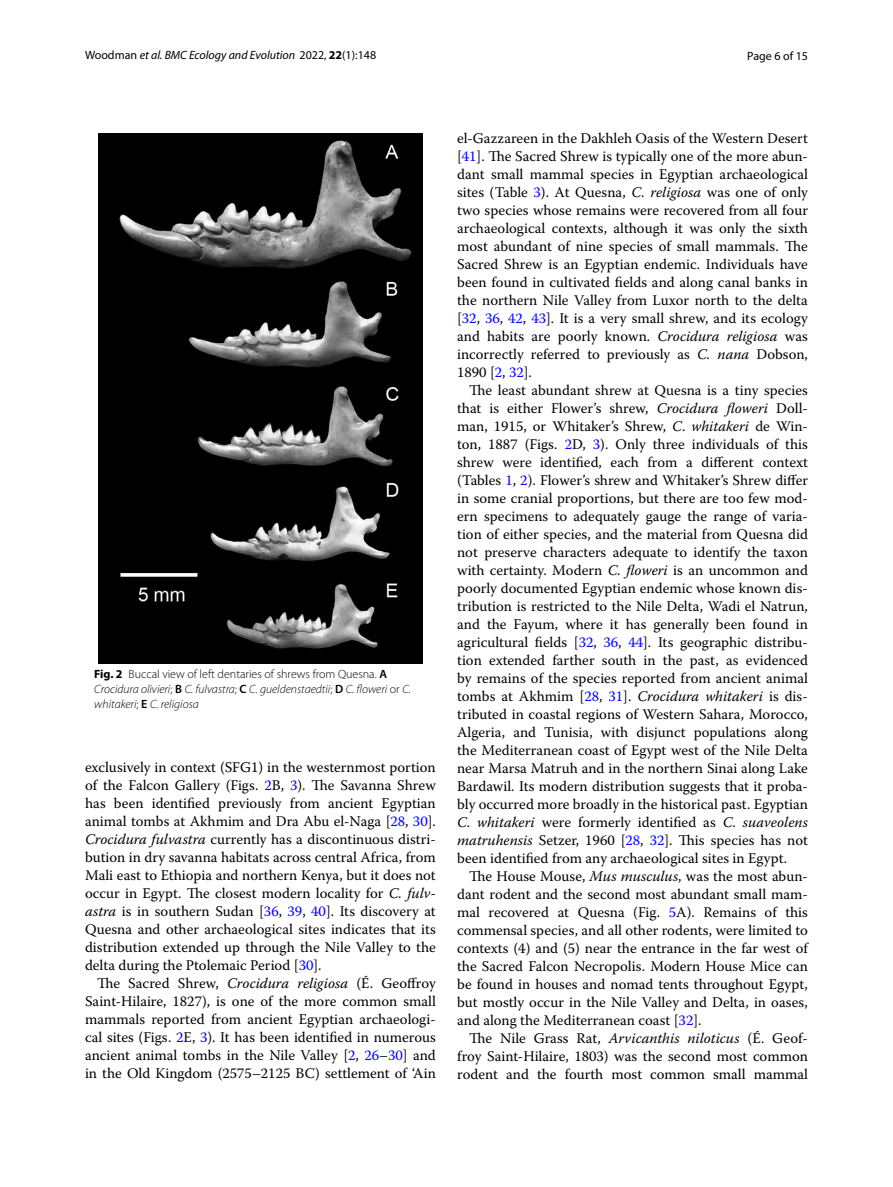
<style>
.page{position:relative;width:893px;height:1187px;background:#fff}
.page>*{position:absolute;margin:0;border:0;box-sizing:border-box;transform-origin:0 0}
.t1{font:14.7px/18px "Warnock Pro";color:#000;text-align:justify}
.t2{font:italic 300 12px/15px "Myriad Pro";color:#000}
.t3{font:italic 12px "Myriad Pro";color:#000}
.t4{font:12px "Myriad Pro";color:#000}
.s1{font-style:normal}
.s2{font-weight:700;font-style:normal}
.s3{font-weight:600;font-style:normal}
.s4{color:#00f}
.s5{font-style:italic}
</style>
<div class="page">
<img style="left:99px;top:133px;width:323px;height:530px">
<p class="t3" style="left:85px;top:48px;width:293px"><span class="s1">Woodman</span> et al. BMC Ecology and Evolution <span class="s1">2022,</span> <span class="s2">22</span><span class="s1">(1):148</span></p>
<p class="t4" style="left:747px;top:48px;width:62px">Page 6 of 15</p>
<p class="t2" style="left:94px;top:667px;width:318px"><span class="s2">Fig. 2</span> <span class="s1">Buccal view of left dentaries of shrews from Quesna.</span> <span class="s3">A<br></span>Crocidura olivieri<span class="s1">;</span> <span class="s3">B</span> C. fulvastra<span class="s1">;</span> <span class="s3">C</span> C. gueldenstaedtii<span class="s1">;</span> <span class="s3">D</span> C. floweri <span class="s1">or</span> C. whitakeri<span class="s1">;</span> <span class="s3">E</span> C. religiosa</p>
<p class="t1" style="left:85px;top:757px;width:352px">exclusively in context (SFG1) in the westernmost portion of the Falcon Gallery (Figs. <span class="s4">2</span>B, <span class="s4">3</span>). The Savanna Shrew has been identified previously from ancient Egyptian animal tombs at Akhmim and Dra Abu el-Naga [<span class="s4">28</span>, <span class="s4">30</span>].<br><span class="s5">Crocidura fulvastra</span> currently has a discontinuous distri&shy;bution in dry savanna habitats across central Africa, from Mali east to Ethiopia and northern Kenya, but it does not occur in Egypt. The closest modern locality for <span class="s5">C. fulv&shy;astra</span> is in southern Sudan [<span class="s4">36</span>, <span class="s4">39</span>, <span class="s4">40</span>]. Its discovery at Quesna and other archaeological sites indicates that its distribution extended up through the Nile Valley to the delta during the Ptolemaic Period [<span class="s4">30</span>].</p>
<p class="t1" style="left:85px;top:973px;width:352px;text-indent:12px">The Sacred Shrew, <span class="s5">Crocidura religiosa</span> (É. Geoffroy Saint-Hilaire, 1827), is one of the more common small mammals reported from ancient Egyptian archaeologi&shy;cal sites (Figs. <span class="s4">2</span>E, <span class="s4">3</span>). It has been identified in numerous ancient animal tombs in the Nile Valley [<span class="s4">2</span>, <span class="s4">26</span>–<span class="s4">30</span>] and in the Old Kingdom (2575–2125 BC) settlement of ‘Ain</p>
<p class="t1" style="left:457px;top:128px;width:352px">el-Gazzareen in the Dakhleh Oasis of the Western Desert [<span class="s4">41</span>]. The Sacred Shrew is typically one of the more abun&shy;dant small mammal species in Egyptian archaeological sites (Table <span class="s4">3</span>). At Quesna, <span class="s5">C. religiosa</span> was one of only two species whose remains were recovered from all four archaeological contexts, although it was only the sixth most abundant of nine species of small mammals. The Sacred Shrew is an Egyptian endemic. Individuals have been found in cultivated fields and along canal banks in the northern Nile Valley from Luxor north to the delta [<span class="s4">32</span>, <span class="s4">36</span>, <span class="s4">42</span>, <span class="s4">43</span>]. It is a very small shrew, and its ecology and habits are poorly known. <span class="s5">Crocidura religiosa</span> was incorrectly referred to previously as <span class="s5">C. nana</span> Dobson, 1890 [<span class="s4">2</span>, <span class="s4">32</span>].</p>
<p class="t1" style="left:457px;top:380px;width:352px;text-indent:12px">The least abundant shrew at Quesna is a tiny species that is either Flower’s shrew, <span class="s5">Crocidura floweri</span> Doll&shy;man, 1915, or Whitaker’s Shrew, <span class="s5">C</span>. <span class="s5">whitakeri</span> de Win&shy;ton, 1887 (Figs. <span class="s4">2</span>D, <span class="s4">3</span>). Only three individuals of this shrew were identified, each from a different context (Tables <span class="s4">1</span>, <span class="s4">2</span>). Flower’s shrew and Whitaker’s Shrew differ in some cranial proportions, but there are too few mod&shy;ern specimens to adequately gauge the range of varia&shy;tion of either species, and the material from Quesna did not preserve characters adequate to identify the taxon with certainty. Modern <span class="s5">C. floweri</span> is an uncommon and poorly documented Egyptian endemic whose known dis&shy;tribution is restricted to the Nile Delta, Wadi el Natrun, and the Fayum, where it has generally been found in agricultural fields [<span class="s4">32</span>, <span class="s4">36</span>, <span class="s4">44</span>]. Its geographic distribu&shy;tion extended farther south in the past, as evidenced by remains of the species reported from ancient animal tombs at Akhmim [<span class="s4">28</span>, <span class="s4">31</span>]. <span class="s5">Crocidura whitakeri</span> is dis&shy;tributed in coastal regions of Western Sahara, Morocco, Algeria, and Tunisia, with disjunct populations along the Mediterranean coast of Egypt west of the Nile Delta near Marsa Matruh and in the northern Sinai along Lake Bardawil. Its modern distribution suggests that it proba&shy;bly occurred more broadly in the historical past. Egyptian <span class="s5">C</span>. <span class="s5">whitakeri</span> were formerly identified as <span class="s5">C</span>. <span class="s5">suaveolens matruhensis</span> Setzer, 1960 [<span class="s4">28</span>, <span class="s4">32</span>]. This species has not been identified from any archaeological sites in Egypt.</p>
<p class="t1" style="left:457px;top:866px;width:352px;text-indent:12px">The House Mouse, <span class="s5">Mus musculus</span>, was the most abun&shy;dant rodent and the second most abundant small mam&shy;mal recovered at Quesna (Fig. <span class="s4">5</span>A). Remains of this commensal species, and all other rodents, were limited to contexts (4) and (5) near the entrance in the far west of the Sacred Falcon Necropolis. Modern House Mice can be found in houses and nomad tents throughout Egypt, but mostly occur in the Nile Valley and Delta, in oases, and along the Mediterranean coast [<span class="s4">32</span>].</p>
<p class="t1" style="left:457px;top:1028px;width:352px;text-indent:12px">The Nile Grass Rat, <span class="s5">Arvicanthis niloticus</span> (É. Geof&shy;froy Saint-Hilaire, 1803) was the second most common rodent and the fourth most common small mammal</p>
</div>
